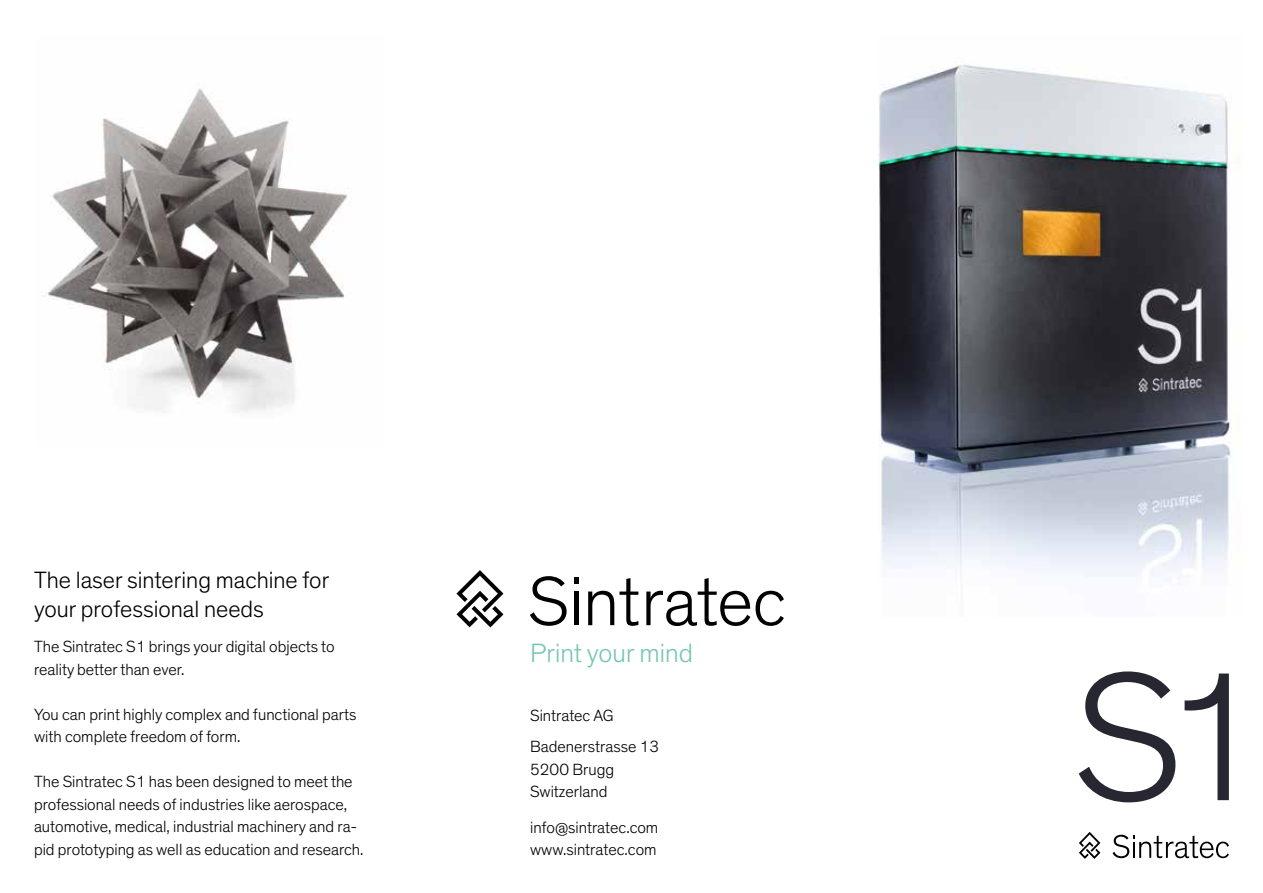
<style>
.page{position:relative;width:1263px;height:893px;background:#fff}
.page>*{position:absolute;margin:0;border:0;box-sizing:border-box;transform-origin:0 0}
.t1{font:300 186px "Theinhardt";color:#272731}
.t2{font:300 27px "Theinhardt";color:#78c5b4}
.t3{font:300 24px/28.8px "Theinhardt";color:#000}
.t4{font:300 16.5px/22.5px "Theinhardt";color:#000}
</style>
<div class="page">
<svg style="left:456px;top:570px;width:47px;height:57px"></svg>
<svg style="left:530px;top:576px;width:37px;height:50px"></svg>
<hr style="left:574px;top:591px;width:4px;height:34px;background:#000">
<svg style="left:574px;top:577px;width:4px;height:7px"></svg>
<svg style="left:588px;top:578px;width:50px;height:48px"></svg>
<svg style="left:646px;top:578px;width:138px;height:48px"></svg>
<svg style="left:1079px;top:832px;width:21px;height:27px"></svg>
<svg style="left:1112px;top:835px;width:117px;height:23px"></svg>
<img style="left:41px;top:88px;width:306px;height:325px">
<img style="left:879px;top:65px;width:361px;height:520px">
<h3 class="t3" style="left:34px;top:566px;width:297px">The laser sintering machine for your professional needs</h3>
<p class="t4" style="left:34px;top:636px;width:302px">The Sintratec S1 brings your digital objects to reality better than ever.</p>
<p class="t4" style="left:34px;top:703px;width:324px">You can print highly complex and functional parts with complete freedom of form.</p>
<p class="t4" style="left:34px;top:771px;width:331px">The Sintratec S1 has been designed to meet the professional needs of industries like aerospace, automotive, medical, industrial machinery and ra&shy;pid prototyping as well as education and research.</p>
<h2 class="t2" style="left:530px;top:637px;width:164px">Print your mind</h2>
<p class="t4" style="left:530px;top:700px;width:130px;line-height:31.5px">Sintratec AG<br>Badenerstrasse 13</p>
<p class="t4" style="left:530px;top:758px;width:85px">5200 Brugg<br>Switzerland</p>
<p class="t4" style="left:530px;top:816px;width:130px">info@sintratec.com www.sintratec.com</p>
<h1 class="t1" style="left:1074px;top:629px;width:195px">S1</h1>
</div>
